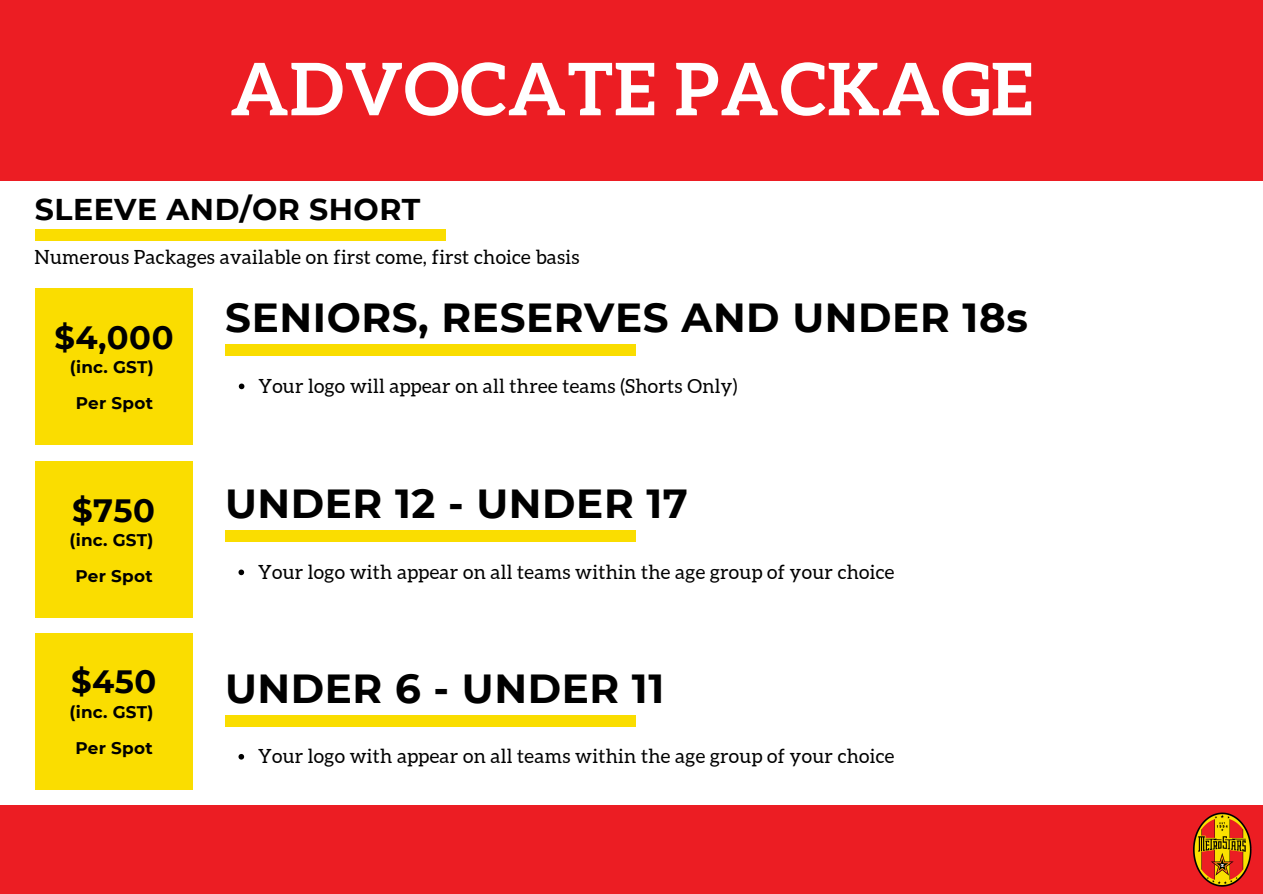
<style>
.page{position:relative;width:1263px;height:894px;background:#fff}
.page>*{position:absolute;margin:0;border:0;box-sizing:border-box;transform-origin:0 0}
.t1{font:700 72.3px "Aleo";letter-spacing:.015em;color:#fff}
.t2{font:700 40.5px "Montserrat";letter-spacing:.015em;color:#000}
.t3{font:700 32.25px "Montserrat";letter-spacing:.015em;color:#000}
.t4{font:700 30px "Montserrat";letter-spacing:.015em;color:#000}
.t5{font:19.5px "Aleo";letter-spacing:.015em;color:#000}
.t6{font:700 16.8px "Montserrat";letter-spacing:.015em;color:#000}
</style>
<div class="page">
<div style="left:0;top:804px;width:1263px;height:89px;background:#ec1d23"></div>
<div style="left:0;top:0;width:1263px;height:181px;background:#ec1d23"></div>
<div style="left:35px;top:288px;width:158px;height:157px;background:#fadd00"></div>
<div style="left:225px;top:344px;width:411px;height:11px;background:#fadd00"></div>
<div style="left:35px;top:229px;width:411px;height:11px;background:#fadd00"></div>
<svg style="left:239px;top:383px;width:5px;height:6px"></svg>
<div style="left:35px;top:461px;width:158px;height:157px;background:#fadd00"></div>
<div style="left:225px;top:530px;width:411px;height:11px;background:#fadd00"></div>
<svg style="left:238px;top:569px;width:6px;height:6px"></svg>
<div style="left:35px;top:632px;width:158px;height:157px;background:#fadd00"></div>
<div style="left:225px;top:714px;width:411px;height:12px;background:#fadd00"></div>
<svg style="left:238px;top:754px;width:6px;height:5px"></svg>
<img style="left:1193px;top:812px;width:59px;height:74px">
<h1 class="t1" style="left:230px;top:47px;width:804px">ADVOCATE PACKAGE</h1>
<p class="t4" style="left:35px;top:190px;width:387px">SLEEVE AND/OR SHORT</p>
<h3 class="t5" style="left:35px;top:246px;width:546px">Numerous Packages available on first come, first choice basis</h3>
<h4 class="t3" style="left:54px;top:317px;width:121px">$4,000</h4>
<p class="t6" style="left:70px;top:357px;width:86px">(inc. GST)</p>
<h4 class="t6" style="left:76px;top:392px;width:79px">Per Spot</h4>
<h4 class="t3" style="left:72px;top:490px;width:84px">$750</h4>
<p class="t6" style="left:69px;top:530px;width:86px">(inc. GST)</p>
<p class="t6" style="left:75px;top:565px;width:79px">Per Spot</p>
<h4 class="t3" style="left:71px;top:662px;width:87px">$450</h4>
<p class="t6" style="left:69px;top:701px;width:86px">(inc. GST)</p>
<p class="t6" style="left:75px;top:737px;width:79px">Per Spot</p>
<p class="t2" style="left:225px;top:293px;width:804px">SENIORS, RESERVES AND UNDER 18s</p>
<p class="t5" style="left:258px;top:374px;width:480px">Your logo will appear on all three teams (Shorts Only)</p>
<h2 class="t2" style="left:225px;top:479px;width:465px">UNDER 12 - UNDER 17</h2>
<p class="t5" style="left:258px;top:560px;width:638px">Your logo with appear on all teams within the age group of your choice</p>
<h2 class="t2" style="left:225px;top:663px;width:441px">UNDER 6 - UNDER 11</h2>
<p class="t5" style="left:258px;top:744px;width:638px">Your logo with appear on all teams within the age group of your choice</p>
</div>
